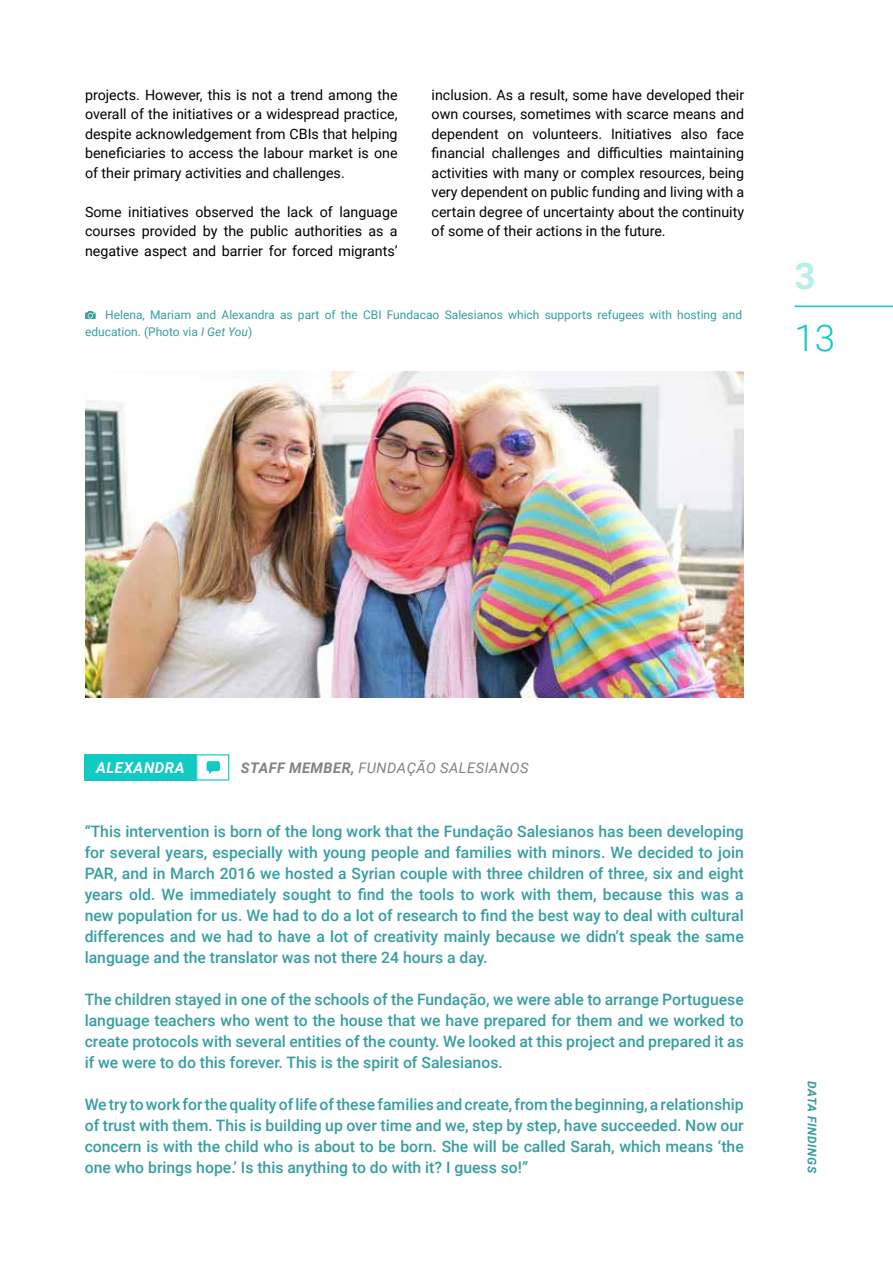
<style>
.page{position:relative;width:893px;height:1263px;background:#fff}
.page>*{position:absolute;margin:0;border:0;box-sizing:border-box;transform-origin:0 0}
.t1{font:300 36.75px "Roboto";color:#12c9c4}
.t2{font:700 36.75px "Roboto";color:#b8efed}
.t3{font:500 15.75px/21px "Roboto";color:#379ea0;text-align:justify}
.t4{font:italic 700 15px "Roboto";letter-spacing:.035em;color:#fff}
.t5{font:italic 14.55px "Roboto";letter-spacing:.035em;color:#808285}
.t6{font:14.25px/19.5px "Roboto";color:#000;text-align:justify}
.t7{font:12px/16.5px "Roboto";color:#379ea0}
.t8{font:italic 700 12px "Roboto";letter-spacing:.05em;color:#379ea0}
.s1{font-style:italic}
.s2{font-weight:700}
</style>
<div class="page">
<hr style="left:795px;top:306px;width:98px;height:1px;background:#12c9c4">
<svg style="left:207px;top:761px;width:13px;height:13px"></svg>
<div style="left:85px;top:754px;width:111px;height:26px;background:#12c9c4"></div>
<div style="left:196px;top:754px;width:33px;height:26px;border:1px solid #12c9c4"></div>
<img style="left:86px;top:372px;width:657px;height:325px">
<svg style="left:85px;top:311px;width:11px;height:8px"></svg>
<p class="t6" style="left:85px;top:84px;width:314px">projects. However, this is not a trend among the overall of the initiatives or a widespread practice, despite acknowledgement from CBIs that helping beneficiaries to access the labour market is one of their primary activities and challenges.</p>
<p class="t6" style="left:85px;top:201px;width:314px">Some initiatives observed the lack of language courses provided by the public authorities as a negative aspect and barrier for forced migrants’</p>
<p class="t6" style="left:432px;top:84px;width:314px">inclusion. As a result, some have developed their own courses, sometimes with scarce means and dependent on volunteers. Initiatives also face financial challenges and difficulties maintaining activities with many or complex resources, being very dependent on public funding and living with a certain degree of uncertainty about the continuity of some of their actions in the future.</p>
<p class="t7" style="left:85px;top:306px;width:659px;text-indent:20px">Helena, Mariam and Alexandra as part of the CBI Fundacao Salesianos which supports refugees with hosting and education. (Photo via <span class="s1">I Get You</span>)</p>
<h1 class="t2" style="left:795px;top:250px;width:23px">3</h1>
<h1 class="t1" style="left:795px;top:312px;width:42px">13</h1>
<p class="t4" style="left:96px;top:757px;width:90px">ALEXANDRA</p>
<p class="t5" style="left:241px;top:757px;width:289px"><span class="s2">STAFF MEMBER,</span> FUNDAÇÃO SALESIANOS</p>
<p class="t3" style="left:85px;top:821px;width:661px">“This intervention is born of the long work that the Fundação Salesianos has been developing for several years, especially with young people and families with minors. We decided to join PAR, and in March 2016 we hosted a Syrian couple with three children of three, six and eight years old. We immediately sought to find the tools to work with them, because this was a new population for us. We had to do a lot of research to find the best way to deal with cultural differences and we had to have a lot of creativity mainly because we didn’t speak the same language and the translator was not there 24 hours a day.</p>
<p class="t3" style="left:85px;top:989px;width:661px">The children stayed in one of the schools of the Fundação, we were able to arrange Portuguese language teachers who went to the house that we have prepared for them and we worked to create protocols with several entities of the county. We looked at this project and prepared it as if we were to do this forever. This is the spirit of Salesianos.</p>
<p class="t3" style="left:85px;top:1094px;width:661px">We try to work for the quality of life of these families and create, from the beginning, a relationship of trust with them. This is building up over time and we, step by step, have succeeded. Now our concern is with the child who is about to be born. She will be called Sarah, which means ‘the one who brings hope.’ Is this anything to do with it? I guess so!”</p>
<p class="t8" style="left:820px;top:1081px;width:94px;rotate:90deg">DATA FINDINGS</p>
</div>
